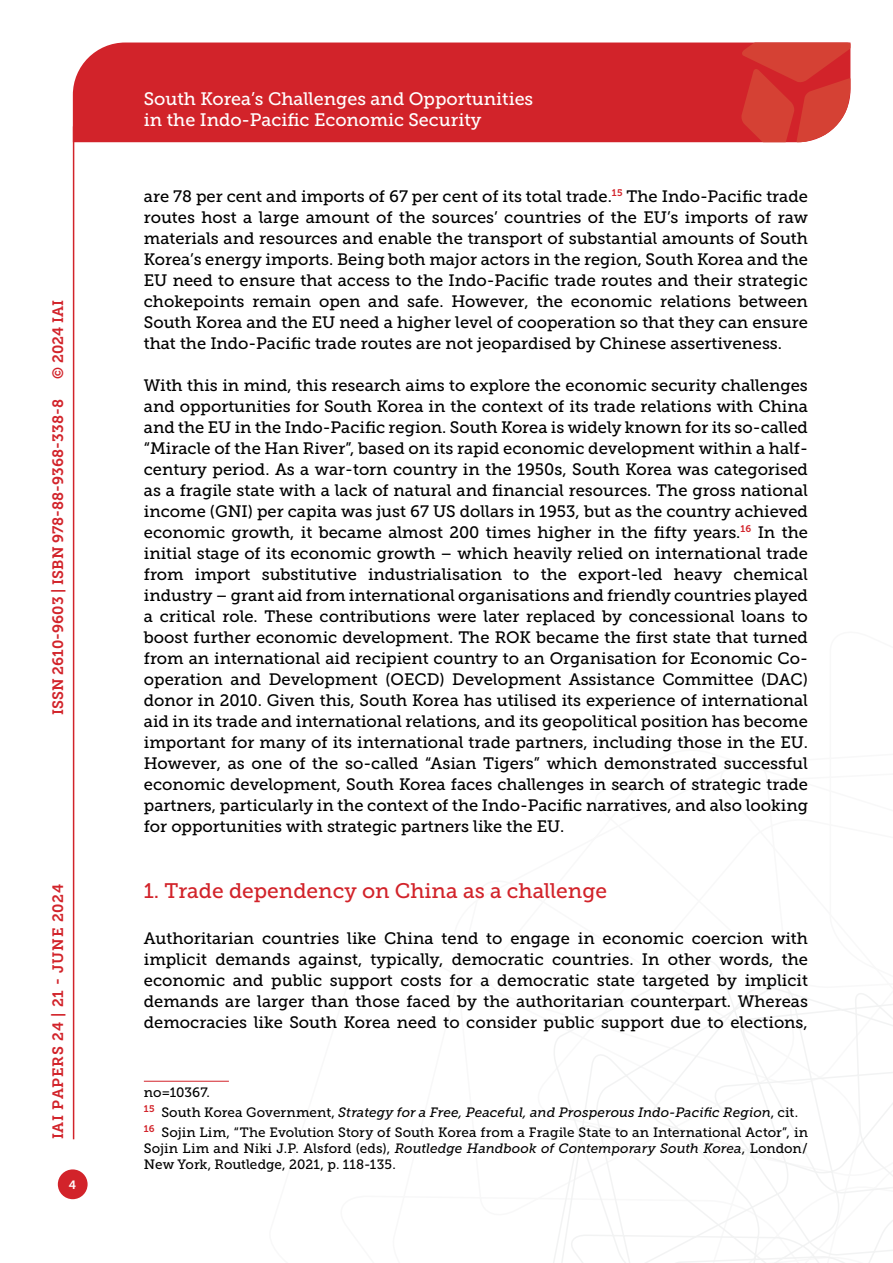
<style>
.page{position:relative;width:893px;height:1263px;background:#fff}
.page>*{position:absolute;margin:0;border:0;box-sizing:border-box;transform-origin:0 0}
.t1{font:21px "Museo Slab 500";color:#d2232a}
.t2{font:18px/21.6px "Museo Slab 500";color:#fff}
.t3{font:16.5px/21px "Museo Slab 500";color:#000;text-align:justify}
.t4{font:15px "Museo Slab 700";color:#d2232a}
.t5{font:15px "Museo Slab 700";letter-spacing:.05em;color:#d2232a}
.t6{font:13.5px/19.8px "Museo Slab 500";color:#000}
.t7{font:12px "Museo Slab 700";color:#fff}
.s1{font-style:italic}
</style>
<div class="page">
<svg style="left:553px;top:960px;width:340px;height:303px"></svg>
<div style="left:73px;top:43px;width:668px;height:99px;background:#d2232a"></div>
<svg style="left:741px;top:43px;width:109px;height:99px;background:#d6423b"></svg>
<div style="left:58px;top:1169px;width:30px;height:30px;background:#d2232a;border-radius:50%"></div>
<hr style="left:73px;top:126px;width:1px;height:1013px;background:#d2232a">
<hr style="left:144px;top:1081px;width:85px;height:1px;background:#d2232a">
<p class="t4" style="left:50px;top:379px;width:80px;rotate:-90deg">© 2024 IAI</p>
<p class="t4" style="left:49px;top:715px;width:317px;rotate:-90deg">ISSN 2610-9603 | ISBN 978-88-9368-338-8</p>
<p class="t5" style="left:50px;top:1139px;width:257px;rotate:-90deg">IAI Papers 24 | 21 - June 2024</p>
<p class="t7" style="left:69px;top:1178px;width:9px">4</p>
<p class="t2" style="left:144px;top:88px;width:391px">South Korea’s Challenges and Opportunities in the Indo-Pacific Economic Security</p>
<p class="t3" style="left:144px;top:186px;width:666px">are 78 per cent and imports of 67 per cent of its total trade.<sup>15</sup> The Indo-Pacific trade routes host a large amount of the sources’ countries of the EU’s imports of raw materials and resources and enable the transport of substantial amounts of South Korea’s energy imports. Being both major actors in the region, South Korea and the EU need to ensure that access to the Indo-Pacific trade routes and their strategic chokepoints remain open and safe. However, the economic relations between South Korea and the EU need a higher level of cooperation so that they can ensure that the Indo-Pacific trade routes are not jeopardised by Chinese assertiveness.</p>
<p class="t3" style="left:144px;top:375px;width:666px">With this in mind, this research aims to explore the economic security challenges and opportunities for South Korea in the context of its trade relations with China and the EU in the Indo-Pacific region. South Korea is widely known for its so-called “Miracle of the Han River”, based on its rapid economic development within a half&shy;century period. As a war-torn country in the 1950s, South Korea was categorised as a fragile state with a lack of natural and financial resources. The gross national income (GNI) per capita was just 67 US dollars in 1953, but as the country achieved economic growth, it became almost 200 times higher in the fifty years.<sup>16</sup> In the initial stage of its economic growth – which heavily relied on international trade from import substitutive industrialisation to the export-led heavy chemical industry – grant aid from international organisations and friendly countries played a critical role. These contributions were later replaced by concessional loans to boost further economic development. The ROK became the first state that turned from an international aid recipient country to an Organisation for Economic Co&shy;operation and Development (OECD) Development Assistance Committee (DAC) donor in 2010. Given this, South Korea has utilised its experience of international aid in its trade and international relations, and its geopolitical position has become important for many of its international trade partners, including those in the EU.<br>However, as one of the so-called “Asian Tigers” which demonstrated successful economic development, South Korea faces challenges in search of strategic trade partners, particularly in the context of the Indo-Pacific narratives, and also looking for opportunities with strategic partners like the EU.</p>
<p class="t1" style="left:144px;top:879px;width:465px">1. Trade dependency on China as a challenge</p>
<p class="t3" style="left:144px;top:928px;width:666px">Authoritarian countries like China tend to engage in economic coercion with implicit demands against, typically, democratic countries. In other words, the economic and public support costs for a democratic state targeted by implicit demands are larger than those faced by the authoritarian counterpart. Whereas democracies like South Korea need to consider public support due to elections,</p>
<p class="t6" style="left:144px;top:1083px;width:666px">no=10367.<br><sup>15</sup> South Korea Government, <span class="s1">Strategy for a Free, Peaceful, and Prosperous Indo-Pacific Region</span>, cit.<br><sup>16</sup> Sojin Lim, “The Evolution Story of South Korea from a Fragile State to an International Actor”, in</p>
<p class="t6" style="left:144px;top:1140px;width:666px;line-height:16.2px">Sojin Lim and Niki J.P. Alsford (eds), <span class="s1">Routledge Handbook of Contemporary South Korea</span>, London/<br>New York, Routledge, 2021, p. 118-135.</p>
</div>
